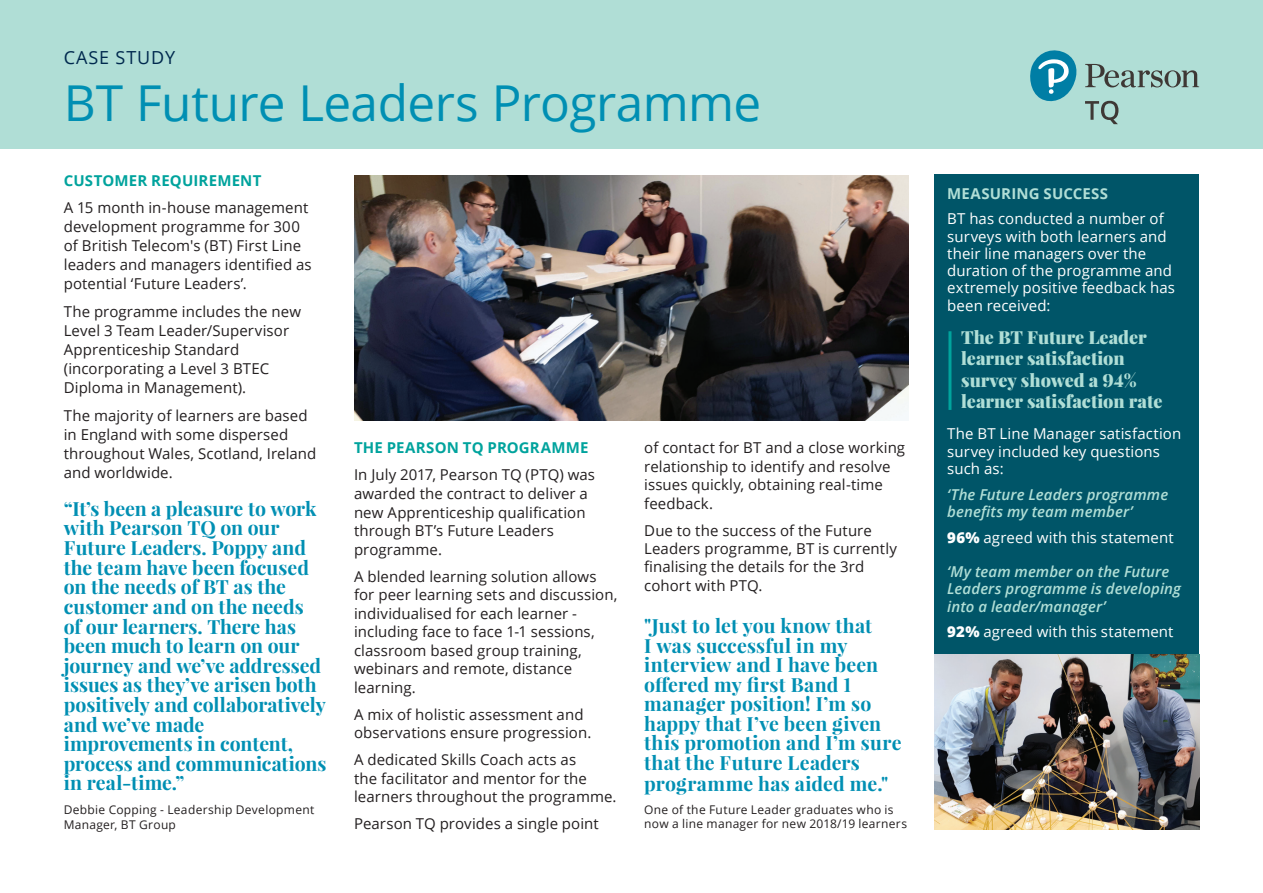
<style>
.page{position:relative;width:1263px;height:893px;background:#fff}
.page>*{position:absolute;margin:0;border:0;box-sizing:border-box;transform-origin:0 0}
.Message__D_Blue{font:49.5px "Open Sans";letter-spacing:-.01em;color:#008fb3}
.Message__D_Blue-2{font:700 19.5px/19.6px "Playfair Display";color:#008fb3}
.t1{font:900 18px/21.6px "Playfair Display";color:#b0ded6}
.t2{font:18px "Open Sans";letter-spacing:.05em;color:#00294e}
.Body_text{font:15px/18.5px "Open Sans";letter-spacing:.005em;color:#231f20}
.Body_text-2{font:15px/17.2px "Open Sans";letter-spacing:.005em;color:#fff}
.Body_text-3{font:italic 600 15px/17.2px "Open Sans";letter-spacing:.005em;color:#b0ded6}
.Body_text-4{font:700 15px "Open Sans";letter-spacing:.01em;color:#00a39d}
.Body_text-5{font:700 15px "Open Sans";letter-spacing:.01em;color:#b0ded6}
.Message__D_Blue-3{font:12px/15.1px "Open Sans";letter-spacing:.025em;color:#231f20}
.s1{font-weight:800}
</style>
<div class="page">
<div style="left:0;top:0;width:1263px;height:149px;background:#b0ded6"></div>
<svg style="left:1030px;top:50px;width:47px;height:52px"></svg>
<svg style="left:1085px;top:64px;width:114px;height:24px"></svg>
<svg style="left:1085px;top:101px;width:33px;height:24px"></svg>
<div style="left:934px;top:174px;width:265px;height:481px;background:#005568"></div>
<img style="left:354px;top:176px;width:555px;height:245px">
<img style="left:934px;top:655px;width:265px;height:174px">
<hr style="left:948px;top:331px;width:3px;height:79px;background:#00a39d">
<p class="t2" style="left:64px;top:45px;width:113px">CASE STUDY</p>
<p class="Message__D_Blue" style="left:64px;top:69px;width:699px">BT Future Leaders Programme</p>
<p class="Body_text-4" style="left:64px;top:170px;width:199px">CUSTOMER REQUIREMENT</p>
<p class="Body_text" style="left:64px;top:198px;width:249px;line-height:19px">A 15 month in-house management development programme for 300 of British Telecom's (BT) First Line leaders and managers identified as potential ‘Future Leaders’.</p>
<p class="Body_text" style="left:64px;top:302px;width:239px;line-height:19px">The programme includes the new<br>Level 3 Team Leader/Supervisor<br>Apprenticeship Standard (incorporating a Level 3 BTEC<br>Diploma in Management).</p>
<p class="Body_text" style="left:64px;top:405px;width:254px;line-height:19px">The majority of learners are based in England with some dispersed throughout Wales, Scotland, Ireland and worldwide.</p>
<p class="Message__D_Blue-2" style="left:64px;top:499px;width:264px">“It’s been a pleasure to work with Pearson TQ on our<br>Future Leaders. Poppy and the team have been focused on the needs of BT as the customer and on the needs<br>of our learners. There has been much to learn on our journey and we’ve addressed issues as they’ve arisen both positively and collaboratively and we’ve made improvements in content, process and communications in real-time.”</p>
<p class="Message__D_Blue-3" style="left:64px;top:802px;width:252px">Debbie Copping - Leadership Development<br>Manager, BT Group</p>
<p class="Body_text-4" style="left:354px;top:437px;width:236px">THE PEARSON TQ PROGRAMME</p>
<p class="Body_text" style="left:354px;top:465px;width:243px">In July 2017, Pearson TQ (PTQ) was awarded the contract to deliver a new Apprenticeship qualification through BT’s Future Leaders programme.</p>
<p class="Body_text" style="left:354px;top:566px;width:265px">A blended learning solution allows for peer learning sets and discussion, individualised for each learner - including face to face 1-1 sessions, classroom based group training, webinars and remote, distance learning.</p>
<p class="Body_text" style="left:354px;top:705px;width:239px">A mix of holistic assessment and observations ensure progression.</p>
<p class="Body_text" style="left:354px;top:750px;width:264px">A dedicated Skills Coach acts as<br>the facilitator and mentor for the learners throughout the programme.</p>
<p class="Body_text" style="left:354px;top:814px;width:246px">Pearson TQ provides a single point</p>
<p class="Body_text" style="left:644px;top:438px;width:262px">of contact for BT and a close working relationship to identify and resolve issues quickly, obtaining real-time feedback.</p>
<p class="Body_text" style="left:644px;top:521px;width:254px">Due to the success of the Future<br>Leaders programme, BT is currently finalising the details for the 3rd cohort with PTQ.</p>
<p class="Message__D_Blue-2" style="left:644px;top:616px;width:259px">"Just to let you know that<br>I was successful in my interview and I have been offered my first Band 1 manager position! I’m so happy that I’ve been given this promotion and I’m sure that the Future Leaders programme has aided me."</p>
<p class="Message__D_Blue-3" style="left:644px;top:802px;width:264px;line-height:14.4px">One of the Future Leader graduates who is now a line manager for new 2018/19 learners</p>
<p class="Body_text-5" style="left:947px;top:183px;width:162px">MEASURING SUCCESS</p>
<p class="Body_text-2" style="left:947px;top:210px;width:229px">BT has conducted a number of surveys with both learners and their line managers over the duration of the programme and extremely positive feedback has been received:</p>
<p class="t1" style="left:961px;top:326px;width:203px">The BT Future Leader learner satisfaction survey showed a 94% learner satisfaction rate</p>
<p class="Body_text-2" style="left:947px;top:425px;width:236px">The BT Line Manager satisfaction survey included key questions such as:</p>
<p class="Body_text-3" style="left:947px;top:485px;width:222px">‘The Future Leaders programme benefits my team member’</p>
<p class="Body_text-2" style="left:947px;top:528px;width:228px"><span class="s1">96%</span> agreed with this statement</p>
<p class="Body_text-3" style="left:947px;top:563px;width:235px">‘My team member on the Future<br>Leaders programme is developing into a leader/manager’</p>
<p class="Body_text-2" style="left:947px;top:623px;width:228px"><span class="s1">92%</span> agreed with this statement</p>
</div>
